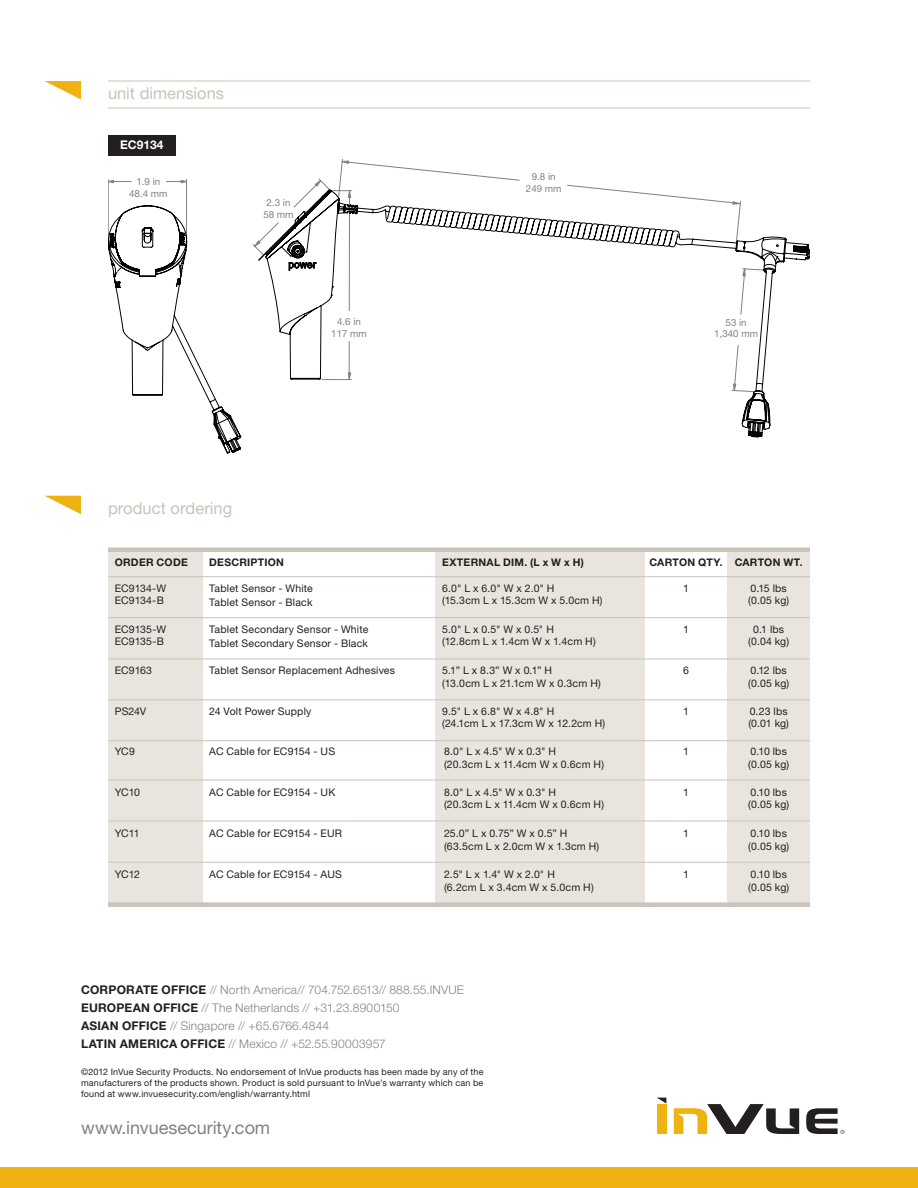
<style>
.page{position:relative;width:918px;height:1188px;background:#fff}
.page>*{position:absolute;margin:0;border:0;box-sizing:border-box;transform-origin:0 0}
.t1{font:18px "Helvetica Neue LT Std";color:#808285}
.t2{font:16.5px "Helvetica Neue LT Std";color:#c9c3ba}
.t3{font:300 12px "Helvetica Neue LT Std";letter-spacing:.015em;color:#808285}
.t4{font:700 12px "Helvetica Neue LT Std";color:#fff}
.t5{font:10.5px "Helvetica Neue LT Std";letter-spacing:.02em;color:#231f20}
.t6{font:700 10.5px "Helvetica Neue LT Std";letter-spacing:.025em;color:#231f20}
.t7{font:10.5px "Helvetica Neue LT Std";letter-spacing:-.01em;color:#231f20}
.t8{font:9.75px/11.7px "Helvetica Neue LT Std";color:#808180;text-align:center}
.t9{font:9px/10.8px "Helvetica Neue LT Std";letter-spacing:.025em;color:#231f20;text-align:justify}
.s1{font-weight:700;color:#231f20}
</style>
<div class="page">
<hr style="left:186px;top:179px;width:1px;height:54px;background:#808180">
<hr style="left:108px;top:179px;width:1px;height:58px;background:#808180">
<svg style="left:108px;top:180px;width:78px;height:3px"></svg>
<svg style="left:339px;top:159px;width:258px;height:29px"></svg>
<svg style="left:312px;top:178px;width:17px;height:10px"></svg>
<div style="left:132px;top:178px;width:34px;height:7px;background:#fff"></div>
<div style="left:519px;top:166px;width:48px;height:31px;background:#fff"></div>
<svg style="left:108px;top:188px;width:702px;height:266px"></svg>
<svg style="left:44px;top:81px;width:37px;height:18px"></svg>
<hr style="left:108px;top:81px;width:702px;height:1px;background:#c9c3ba">
<hr style="left:108px;top:108px;width:702px;height:1px;background:#c9c3ba">
<div style="left:0;top:1168px;width:918px;height:20px;background:#efb211"></div>
<div style="left:657px;top:1104px;width:9px;height:30px;background:#efb211"></div>
<svg style="left:674px;top:1104px;width:125px;height:30px"></svg>
<svg style="left:657px;top:1098px;width:9px;height:6px"></svg>
<svg style="left:806px;top:1108px;width:39px;height:26px"></svg>
<div style="left:108px;top:135px;width:68px;height:20px;background:#231f20"></div>
<svg style="left:45px;top:496px;width:36px;height:18px"></svg>
<div style="left:108px;top:550px;width:94px;height:354px;background:#e9e5de"></div>
<div style="left:436px;top:550px;width:209px;height:354px;background:#e9e5de"></div>
<div style="left:727px;top:550px;width:83px;height:354px;background:#e9e5de"></div>
<div style="left:108px;top:547px;width:702px;height:5px;background:#c9c3ba"></div>
<div style="left:108px;top:902px;width:702px;height:5px;background:#c9c3ba"></div>
<hr style="left:108px;top:576px;width:702px;height:1px;background:#c9c3ba">
<hr style="left:108px;top:659px;width:702px;height:1px;background:#c9c3ba">
<hr style="left:108px;top:617px;width:702px;height:1px;background:#c9c3ba">
<hr style="left:108px;top:699px;width:702px;height:1px;background:#c9c3ba">
<hr style="left:108px;top:780px;width:702px;height:1px;background:#c9c3ba">
<hr style="left:108px;top:821px;width:702px;height:1px;background:#c9c3ba">
<hr style="left:108px;top:862px;width:702px;height:1px;background:#c9c3ba">
<hr style="left:108px;top:740px;width:702px;height:1px;background:#c9c3ba">
<p class="t2" style="left:108px;top:83px;width:118px">unit dimensions</p>
<p class="t4" style="left:120px;top:137px;width:45px">EC9134</p>
<p class="t8" style="left:129px;top:176px;width:40px">1.9 in<br>48.4 mm</p>
<p class="t8" style="left:263px;top:197px;width:32px">2.3 in<br>58 mm</p>
<p class="t8" style="left:526px;top:170px;width:37px">9.8 in<br>249 mm</p>
<p class="t8" style="left:331px;top:316px;width:37px">4.6 in<br>117 mm</p>
<p class="t8" style="left:714px;top:316px;width:45px">53 in<br>1,340 mm</p>
<p class="t2" style="left:108px;top:498px;width:126px">product ordering</p>
<p class="t6" style="left:115px;top:556px;width:75px">ORDER CODE</p>
<p class="t6" style="left:209px;top:556px;width:76px">DESCRIPTION</p>
<p class="t6" style="left:442px;top:556px;width:143px">EXTERNAL DIM. (L x W x H)</p>
<p class="t6" style="left:649px;top:556px;width:75px">CARTON QTY.</p>
<p class="t6" style="left:735px;top:556px;width:70px">CARTON WT.</p>
<p class="t5" style="left:750px;top:582px;width:38px">0.15 lbs</p>
<p class="t5" style="left:748px;top:594px;width:42px">(0.05 kg)</p>
<p class="t5" style="left:115px;top:582px;width:53px">EC9134-W</p>
<p class="t5" style="left:115px;top:594px;width:51px">EC9134-B</p>
<p class="t5" style="left:209px;top:582px;width:105px">Tablet Sensor - White</p>
<p class="t5" style="left:209px;top:596px;width:105px">Tablet Sensor - Black</p>
<p class="t5" style="left:442px;top:582px;width:114px">6.0" L x 6.0" W x 2.0" H</p>
<p class="t5" style="left:442px;top:594px;width:162px">(15.3cm L x 15.3cm W x 5.0cm H)</p>
<p class="t5" style="left:683px;top:582px;width:7px">1</p>
<p class="t5" style="left:115px;top:623px;width:53px">EC9135-W</p>
<p class="t5" style="left:115px;top:635px;width:51px">EC9135-B</p>
<p class="t5" style="left:209px;top:623px;width:161px">Tablet Secondary Sensor - White</p>
<p class="t5" style="left:209px;top:637px;width:160px">Tablet Secondary Sensor - Black</p>
<p class="t5" style="left:442px;top:623px;width:113px">5.0" L x 0.5" W x 0.5" H</p>
<p class="t5" style="left:442px;top:635px;width:155px">(12.8cm L x 1.4cm W x 1.4cm H)</p>
<p class="t5" style="left:683px;top:623px;width:7px">1</p>
<p class="t5" style="left:753px;top:623px;width:32px">0.1 lbs</p>
<p class="t5" style="left:748px;top:635px;width:42px">(0.04 kg)</p>
<p class="t5" style="left:115px;top:664px;width:39px">EC9163</p>
<p class="t5" style="left:209px;top:664px;width:187px">Tablet Sensor Replacement Adhesives</p>
<p class="t5" style="left:442px;top:664px;width:111px">5.1” L x 8.3” W x 0.1” H</p>
<p class="t5" style="left:442px;top:677px;width:160px">(13.0cm L x 21.1cm W x 0.3cm H)</p>
<p class="t5" style="left:683px;top:664px;width:7px">6</p>
<p class="t5" style="left:750px;top:664px;width:38px">0.12 lbs</p>
<p class="t5" style="left:748px;top:677px;width:42px">(0.05 kg)</p>
<p class="t5" style="left:115px;top:705px;width:33px">PS24V</p>
<p class="t5" style="left:209px;top:705px;width:104px">24 Volt Power Supply</p>
<p class="t5" style="left:442px;top:705px;width:113px">9.5" L x 6.8" W x 4.8" H</p>
<p class="t7" style="left:442px;top:717px;width:165px">(24.1cm L x 17.3cm W x 12.2cm H)</p>
<p class="t5" style="left:683px;top:705px;width:7px">1</p>
<p class="t5" style="left:750px;top:705px;width:39px">0.23 lbs</p>
<p class="t5" style="left:748px;top:717px;width:42px">(0.01 kg)</p>
<p class="t5" style="left:115px;top:745px;width:22px">YC9</p>
<p class="t5" style="left:209px;top:745px;width:127px">AC Cable for EC9154 - US</p>
<p class="t5" style="left:683px;top:745px;width:7px">1</p>
<p class="t5" style="left:750px;top:745px;width:38px">0.10 lbs</p>
<p class="t5" style="left:748px;top:758px;width:42px">(0.05 kg)</p>
<p class="t5" style="left:444px;top:745px;width:114px">8.0" L x 4.5" W x 0.3" H</p>
<p class="t5" style="left:444px;top:758px;width:161px">(20.3cm L x 11.4cm W x 0.6cm H)</p>
<p class="t5" style="left:115px;top:786px;width:27px">YC10</p>
<p class="t5" style="left:209px;top:786px;width:128px">AC Cable for EC9154 - UK</p>
<p class="t5" style="left:683px;top:786px;width:7px">1</p>
<p class="t5" style="left:750px;top:786px;width:38px">0.10 lbs</p>
<p class="t5" style="left:748px;top:798px;width:42px">(0.05 kg)</p>
<p class="t5" style="left:444px;top:786px;width:114px">8.0" L x 4.5" W x 0.3" H</p>
<p class="t5" style="left:444px;top:798px;width:161px">(20.3cm L x 11.4cm W x 0.6cm H)</p>
<p class="t5" style="left:115px;top:827px;width:26px">YC11</p>
<p class="t5" style="left:209px;top:827px;width:134px">AC Cable for EC9154 - EUR</p>
<p class="t5" style="left:750px;top:827px;width:38px">0.10 lbs</p>
<p class="t5" style="left:748px;top:840px;width:42px">(0.05 kg)</p>
<p class="t5" style="left:444px;top:827px;width:125px">25.0” L x 0.75” W x 0.5” H</p>
<p class="t5" style="left:683px;top:827px;width:7px">1</p>
<p class="t5" style="left:444px;top:840px;width:157px">(63.5cm L x 2.0cm W x 1.3cm H)</p>
<p class="t5" style="left:115px;top:868px;width:27px">YC12</p>
<p class="t5" style="left:209px;top:868px;width:134px">AC Cable for EC9154 - AUS</p>
<p class="t5" style="left:750px;top:868px;width:38px">0.10 lbs</p>
<p class="t5" style="left:748px;top:881px;width:42px">(0.05 kg)</p>
<p class="t5" style="left:444px;top:868px;width:112px">2.5" L x 1.4" W x 2.0" H</p>
<p class="t5" style="left:683px;top:868px;width:7px">1</p>
<p class="t5" style="left:444px;top:881px;width:151px">(6.2cm L x 3.4cm W x 5.0cm H)</p>
<p class="t3" style="left:81px;top:982px;width:385px"><span class="s1">CORPORATE OFFICE</span> // North America// 704.752.6513// 888.55.INVUE</p>
<p class="t3" style="left:81px;top:1000px;width:320px"><span class="s1">EUROPEAN OFFICE</span> // The Netherlands // +31.23.8900150</p>
<p class="t3" style="left:81px;top:1018px;width:250px"><span class="s1">ASIAN OFFICE</span> // Singapore // +65.6766.4844</p>
<p class="t3" style="left:81px;top:1036px;width:306px"><span class="s1">LATIN AMERICA OFFICE</span> // Mexico // +52.55.90003957</p>
<p class="t9" style="left:81px;top:1066px;width:404px">©2012 InVue Security Products. No endorsement of InVue products has been made by any of the manufacturers of the products shown. Product is sold pursuant to InVue’s warranty which can be found at www.invuesecurity.com/english/warranty.html</p>
<p class="t1" style="left:81px;top:1117px;width:191px">www.invuesecurity.com</p>
</div>
